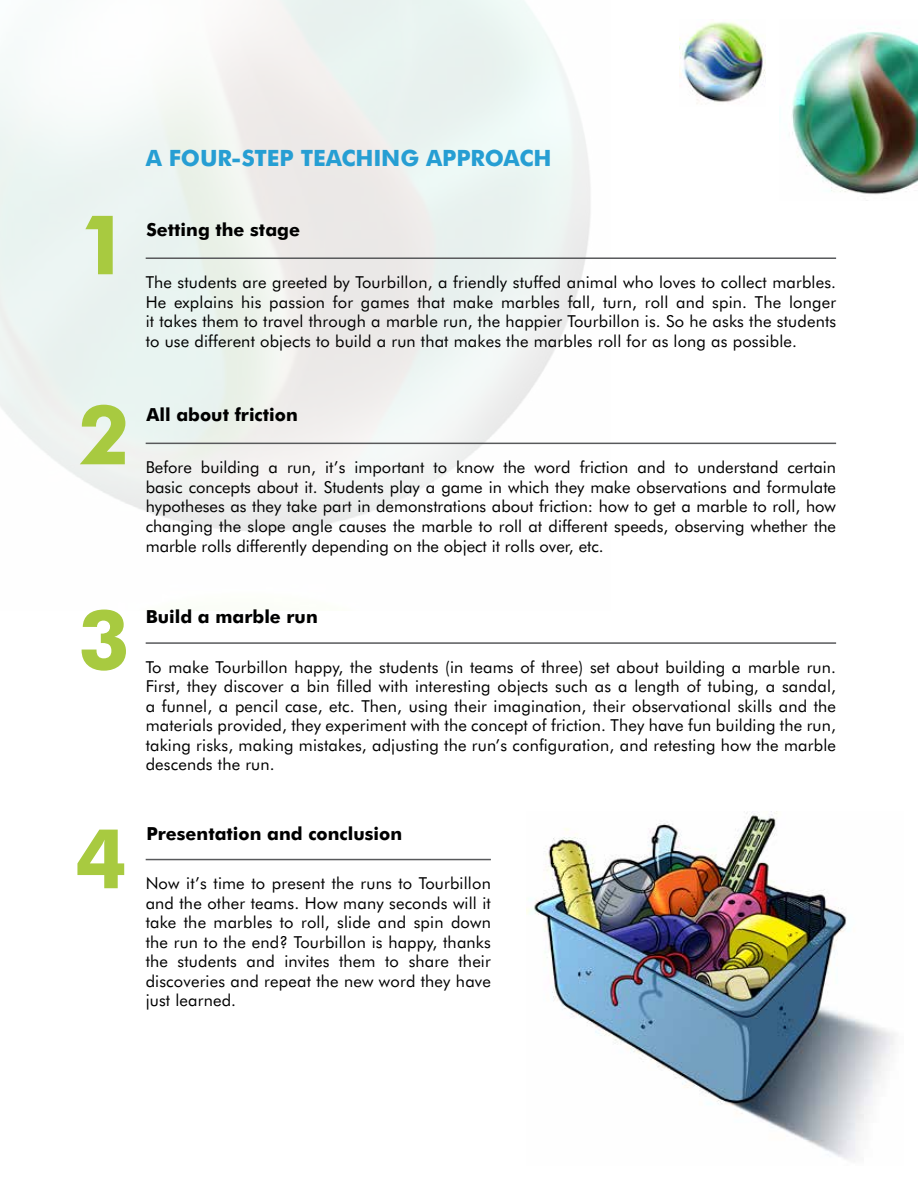
<style>
.page{position:relative;width:918px;height:1188px;background:#fff}
.page>*{position:absolute;margin:0;border:0;box-sizing:border-box;transform-origin:0 0}
.t1{font:700 82.5px "Futura BT";color:#a8ca40}
.t2{font:700 22.5px "Futura BT";letter-spacing:-.005em;color:#269ed3}
.t3{font:700 18px "Futura BT";color:#000}
.t4{font:16.5px/19.5px "Futura BT";letter-spacing:.01em;color:#000;text-align:justify}
</style>
<div class="page">
<hr style="left:146px;top:257px;width:690px;height:2px;background:#58595b">
<hr style="left:146px;top:443px;width:690px;height:1px;background:#58595b">
<hr style="left:146px;top:642px;width:690px;height:2px;background:#58595b">
<hr style="left:146px;top:859px;width:345px;height:1px;background:#58595b">
<img style="left:526px;top:812px;width:369px;height:347px">
<img style="left:792px;top:32px;width:126px;height:163px">
<img style="left:680px;top:22px;width:86px;height:82px">
<h2 class="t2" style="left:146px;top:144px;width:407px">A FOUR-STEP TEACHING APPROACH</h2>
<h1 class="t1" style="left:78px;top:195px;width:53px">1</h1>
<p class="t3" style="left:146px;top:218px;width:155px">Setting the stage</p>
<p class="t4" style="left:146px;top:272px;width:692px">The students are greeted by Tourbillon, a friendly stuffed animal who loves to collect marbles.<br>He explains his passion for games that make marbles fall, turn, roll and spin. The longer it takes them to travel through a marble run, the happier Tourbillon is. So he asks the students to use different objects to build a run that makes the marbles roll for as long as possible.</p>
<h1 class="t1" style="left:78px;top:385px;width:53px">2</h1>
<p class="t3" style="left:146px;top:404px;width:153px">All about friction</p>
<p class="t4" style="left:146px;top:457px;width:692px">Before building a run, it’s important to know the word friction and to understand certain basic concepts about it. Students play a game in which they make observations and formulate hypotheses as they take part in demonstrations about friction: how to get a marble to roll, how changing the slope angle causes the marble to roll at different speeds, observing whether the marble rolls differently depending on the object it rolls over, etc.</p>
<h1 class="t1" style="left:78px;top:589px;width:53px">3</h1>
<p class="t3" style="left:146px;top:606px;width:174px">Build a marble run</p>
<p class="t4" style="left:146px;top:657px;width:692px">To make Tourbillon happy, the students (in teams of three) set about building a marble run.<br>First, they discover a bin filled with interesting objects such as a length of tubing, a sandal, a funnel, a pencil case, etc. Then, using their imagination, their observational skills and the materials provided, they experiment with the concept of friction. They have fun building the run, taking risks, making mistakes, adjusting the run’s configuration, and retesting how the marble descends the run.</p>
<h1 class="t1" style="left:75px;top:809px;width:53px">4</h1>
<p class="t3" style="left:146px;top:823px;width:257px">Presentation and conclusion</p>
<p class="t4" style="left:146px;top:873px;width:347px">Now it’s time to present the runs to Tourbillon and the other teams. How many seconds will it take the marbles to roll, slide and spin down the run to the end? Tourbillon is happy, thanks the students and invites them to share their discoveries and repeat the new word they have just learned.</p>
</div>
